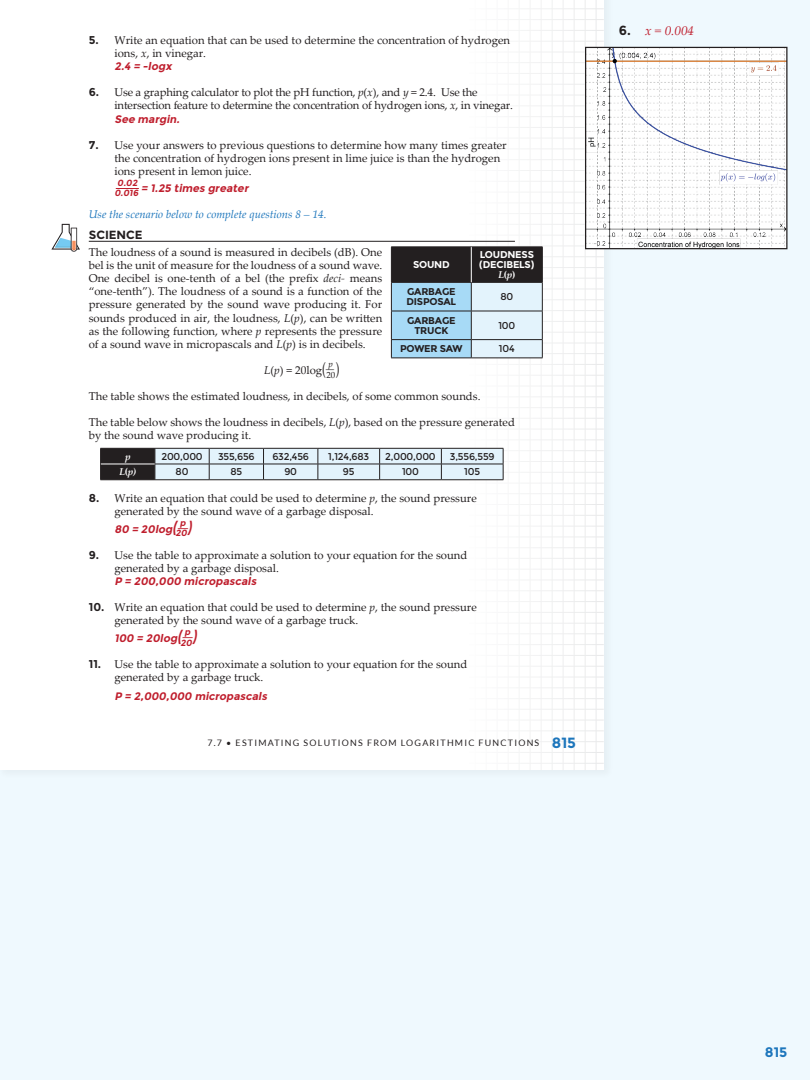
<style>
.page{position:relative;width:810px;height:1080px;background:#eff9fe}
.page>*{position:absolute;margin:0;border:0;box-sizing:border-box;transform-origin:0 0}
.t1{font:700 13.75px "Montserrat";color:#1d76bc}
.Sidebar_Answer_Body{font:italic 13.12px "Palatino Linotype";color:#bf1e2d}
.t2{font:700 11.88px "Montserrat";color:#231f20}
.t3{font:11.38px/13.1px "Palatino Linotype";color:#231f20}
.t4{font:italic 11.38px "Palatino Linotype";color:#1d76bc}
.t5{font:italic 700 10.88px "Montserrat";color:#bf1e2d}
.t6{font:9.88px "Montserrat";letter-spacing:-.02em;color:#231f20}
.t7{font:700 9.88px/10.4px "Montserrat";letter-spacing:-.02em;color:#231f20}
.t8{font:700 9.88px/9.9px "Montserrat";letter-spacing:-.02em;color:#fff;text-align:center}
.t9{font:italic 700 9.88px "Palatino Linotype";color:#fff}
.t10{font:8.88px "Lato";letter-spacing:.14em;color:#231f20}
.t11{font:italic 700 8.88px "Montserrat";color:#bf1e2d}
.t12{font:8.88px/10.9px "Palatino Linotype";color:#231f20}
.t13{font:italic 700 8.88px "Montserrat";color:#bf1e2d;scale:2 1}
.s1{font-family:"Montserrat";font-weight:700}
.s2{font-style:italic}
.s3{font-size:17px}
.s4{font-family:"Palatino Linotype";font-style:italic}
.s5{font-family:"Palatino Linotype"}
.s6{font-style:normal}
.s7{font-size:16.25px}
.s8{font-family:"Montserrat";font-weight:700;font-size:14.75px;color:#1d76bc}
.s9{font-family:"Montserrat";font-weight:700;font-style:normal;color:#231f20}
</style>
<div class="page">
<div style="left:0;top:0;width:614px;height:780px;background:#ebf4f9"></div>
<div style="left:0;top:0;width:604px;height:770px;background:#fff"></div>
<svg style="left:464px;top:0;width:140px;height:770px"></svg>
<hr style="left:89px;top:241px;width:426px;height:1px;background:#231f20">
<hr style="left:155px;top:480px;width:54px;height:1px;background:#231f20">
<hr style="left:209px;top:480px;width:55px;height:1px;background:#231f20">
<hr style="left:264px;top:480px;width:54px;height:1px;background:#231f20">
<hr style="left:318px;top:480px;width:62px;height:1px;background:#231f20">
<hr style="left:380px;top:480px;width:61px;height:1px;background:#231f20">
<hr style="left:441px;top:480px;width:62px;height:1px;background:#231f20">
<svg style="left:100px;top:448px;width:404px;height:32px;background:#bac5cd"></svg>
<hr style="left:100px;top:480px;width:55px;height:1px;background:#231f20">
<hr style="left:101px;top:464px;width:54px;height:1px;background:#fff">
<svg style="left:51px;top:224px;width:29px;height:28px"></svg>
<svg style="left:116px;top:188px;width:23px;height:1px"></svg>
<svg style="left:391px;top:248px;width:152px;height:110px;background:#8da3b0"></svg>
<hr style="left:391px;top:358px;width:80px;height:1px;background:#231f20">
<hr style="left:471px;top:358px;width:72px;height:1px;background:#231f20">
<hr style="left:391px;top:247px;width:80px;height:1px;background:#231f20">
<hr style="left:391px;top:247px;width:1px;height:35px;background:#231f20">
<hr style="left:471px;top:247px;width:72px;height:1px;background:#231f20">
<hr style="left:542px;top:247px;width:1px;height:35px;background:#231f20">
<hr style="left:391px;top:282px;width:80px;height:1px;background:#231f20">
<hr style="left:471px;top:282px;width:72px;height:1px;background:#231f20">
<hr style="left:471px;top:247px;width:1px;height:35px;background:#fff">
<img style="left:587px;top:49px;width:199px;height:198px">
<div style="left:585px;top:47px;width:203px;height:202px;border:1px solid #231f20"></div>
<p class="t3" style="left:114px;top:33px;width:397px;text-indent:-26px"><span class="s1">5.</span> Write an equation that can be used to determine the concentration of hydrogen ions, <span class="s2">x</span>, in vinegar.</p>
<p class="t5" style="left:114px;top:60px;width:61px">2.4 = -logx</p>
<p class="t3" style="left:114px;top:86px;width:400px;text-indent:-26px"><span class="s1">6.</span> Use a graphing calculator to plot the pH function, <span class="s2">p</span>(<span class="s2">x</span>), and <span class="s2">y</span> = 2.4. Use the intersection feature to determine the concentration of hydrogen ions, <span class="s2">x</span>, in vinegar.</p>
<p class="t5" style="left:114px;top:112px;width:69px">See margin.</p>
<p class="t3" style="left:114px;top:138px;width:394px;text-indent:-26px"><span class="s1">7.</span> Use your answers to previous questions to determine how many times greater the concentration of hydrogen ions present in lime juice is than the hydrogen ions present in lemon juice.</p>
<p class="t5" style="left:114px;top:182px;width:138px"><sub>0.016</sub> = 1.25 times greater</p>
<p class="t4" style="left:89px;top:207px;width:239px">Use the scenario below to complete questions 8 – 14.</p>
<p class="t2" style="left:89px;top:227px;width:55px">SCIENCE</p>
<p class="t3" style="left:89px;top:245px;width:295px;text-align:justify">The loudness of a sound is measured in decibels (dB). One bel is the unit of measure for the loudness of a sound wave.<br>One decibel is one-tenth of a bel (the prefix <span class="s2">deci-</span> means “one-tenth”). The loudness of a sound is a function of the pressure generated by the sound wave producing it. For sounds produced in air, the loudness, <span class="s2">L</span>(<span class="s2">p</span>), can be written as the following function, where <span class="s2">p</span> represents the pressure of a sound wave in micropascals and <span class="s2">L</span>(<span class="s2">p</span>) is in decibels.</p>
<p class="t3" style="left:264px;top:363px;width:73px"><span class="s2">L</span>(<span class="s2">p</span>) = 20log<span class="s3">(</span><sup>—</sup></p>
<p class="t11" style="left:117px;top:178px;width:24px">0.02</p>
<p class="t8" style="left:413px;top:260px;width:38px">SOUND</p>
<p class="t8" style="left:479px;top:250px;width:57px">LOUDNESS (DECIBELS)<br><span class="s4">L</span><span class="s5">(</span><span class="s4">p</span><span class="s5">)</span></p>
<p class="t7" style="left:407px;top:286px;width:51px">GARBAGE<br>DISPOSAL</p>
<p class="t6" style="left:500px;top:291px;width:14px">80</p>
<p class="t7" style="left:407px;top:315px;width:50px;text-align:center">GARBAGE<br>TRUCK</p>
<p class="t6" style="left:498px;top:320px;width:18px">100</p>
<p class="t7" style="left:400px;top:344px;width:64px">POWER SAW</p>
<p class="t6" style="left:499px;top:343px;width:17px">104</p>
<p class="t12" style="left:326px;top:358px;width:15px"><span class="s2">p<br></span>20<sup>)</sup></p>
<p class="t3" style="left:89px;top:389px;width:393px">The table shows the estimated loudness, in decibels, of some common sounds.</p>
<p class="t3" style="left:89px;top:415px;width:428px">The table below shows the loudness in decibels, <span class="s2">L</span>(<span class="s2">p</span>), based on the pressure generated by the sound wave producing it.</p>
<p class="t9" style="left:125px;top:449px;width:7px">p</p>
<p class="t6" style="left:161px;top:450px;width:43px">200,000</p>
<p class="t6" style="left:218px;top:450px;width:38px">355,656</p>
<p class="t6" style="left:272px;top:450px;width:38px">632,456</p>
<p class="t6" style="left:328px;top:450px;width:43px">1,124,683</p>
<p class="t6" style="left:385px;top:450px;width:52px">2,000,000</p>
<p class="t6" style="left:450px;top:450px;width:46px">3,556,559</p>
<p class="t9" style="left:119px;top:465px;width:19px">L<span class="s6">(</span>p)</p>
<p class="t6" style="left:176px;top:466px;width:14px">80</p>
<p class="t6" style="left:230px;top:466px;width:13px">85</p>
<p class="t6" style="left:284px;top:466px;width:14px">90</p>
<p class="t6" style="left:343px;top:466px;width:13px">95</p>
<p class="t6" style="left:402px;top:466px;width:18px">100</p>
<p class="t6" style="left:464px;top:466px;width:17px">105</p>
<p class="t3" style="left:114px;top:491px;width:364px;text-indent:-26px"><span class="s1">8.</span> Write an equation that could be used to determine <span class="s2">p</span>, the sound pressure generated by the sound wave of a garbage disposal.</p>
<p class="t5" style="left:114px;top:522px;width:75px">80 = 20log<span class="s7">(</span> <sup>p</sup></p>
<p class="t11" style="left:176px;top:528px;width:21px">20<sup>)</sup></p>
<p class="t3" style="left:114px;top:548px;width:355px;text-indent:-26px"><span class="s1">9.</span> Use the table to approximate a solution to your equation for the sound generated by a garbage disposal.</p>
<p class="t5" style="left:114px;top:575px;width:146px">P = 200,000 micropascals</p>
<p class="t3" style="left:114px;top:600px;width:364px;text-indent:-26px"><span class="s1">10.</span> Write an equation that could be used to determine <span class="s2">p</span>, the sound pressure generated by the sound wave of a garbage truck.</p>
<p class="t5" style="left:114px;top:631px;width:79px">100 = 20log<span class="s7">(</span> <sup>p</sup></p>
<p class="t13" style="left:176px;top:522px;width:9px">—</p>
<p class="t11" style="left:180px;top:637px;width:21px">20<sup>)</sup></p>
<p class="t3" style="left:114px;top:657px;width:355px;text-indent:-26px"><span class="s1">11.</span> Use the table to approximate a solution to your equation for the sound generated by a garbage truck.</p>
<p class="t5" style="left:114px;top:690px;width:156px">P = 2,000,000 micropascals</p>
<p class="t13" style="left:181px;top:631px;width:9px">—</p>
<p class="t10" style="left:207px;top:738px;width:370px">7.7 • ESTIMATING SOLUTIONS FROM LOGARITHMIC FUNCTIONS <span class="s8">815</span></p>
<p class="Sidebar_Answer_Body" style="left:619px;top:21px;width:77px"><span class="s9">6.</span> x = 0.004</p>
<p class="t1" style="left:765px;top:1043px;width:24px">815</p>
</div>
